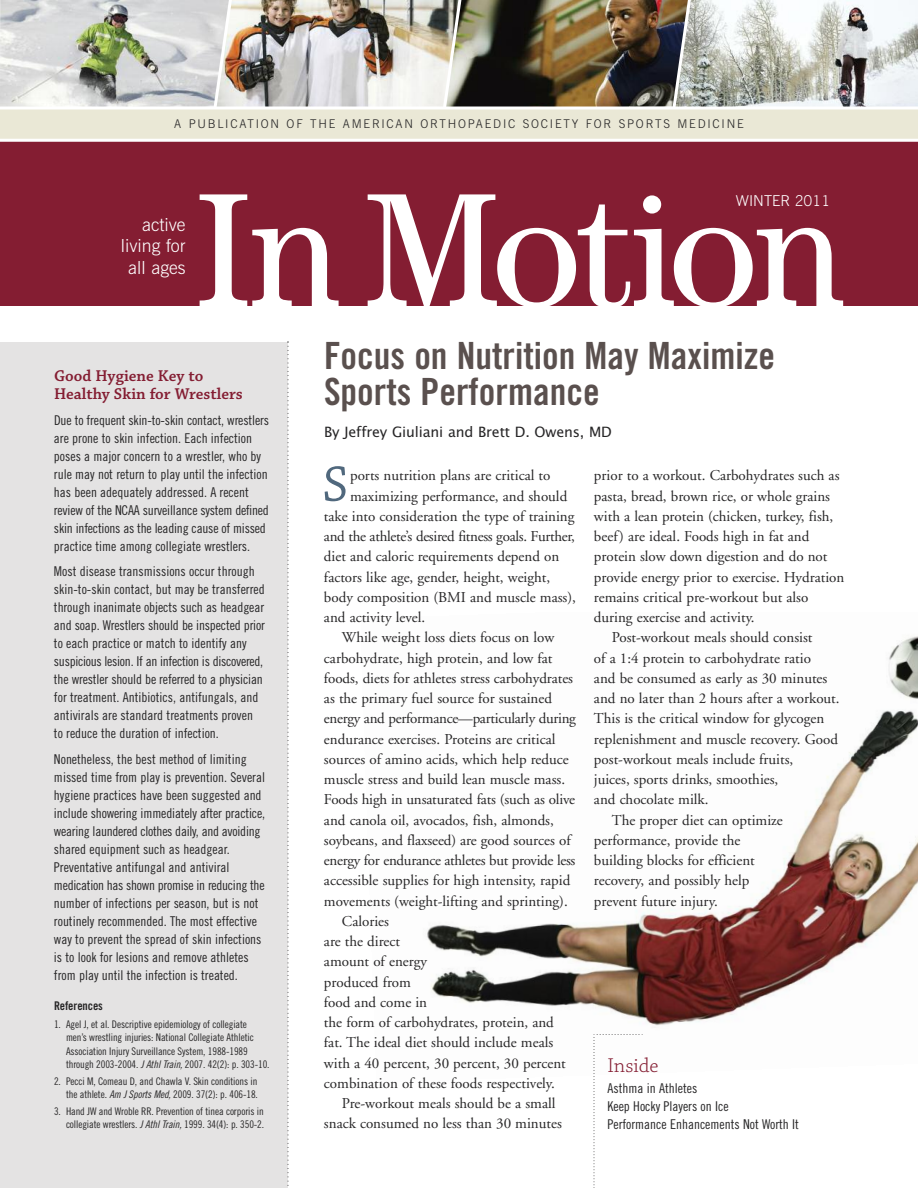
<style>
.page{position:relative;width:918px;height:1188px;background:#fff}
.page>*{position:absolute;margin:0;border:0;box-sizing:border-box;transform-origin:0 0}
.t1{font:162.15px "Century";letter-spacing:-.025em;color:#fff}
.t2{font:52.5px "Chaparral Pro";color:#50687d}
.t3{font:37.5px/36px "Trade Gothic LT Std Bd Cn 20";color:#5a504e}
.t4{font:300 21px "Chaparral Pro";color:#841d32}
.t5{font:300 18px/21.6px "News Gothic BT";color:#fff;text-align:right}
.t6{font:600 16.5px/18px "Chaparral Pro";color:#841d32}
.t7{font:15px "Adobe Garamond";color:#272627}
.t8{font:15px "Adobe Garamond";letter-spacing:-.02em;color:#272627}
.t9{font:300 15px "News Gothic BT";color:#fff}
.t10{font:14.25px "Lucida Grande";letter-spacing:-.01em;color:#272627}
.t11{font:13.5px/18px "Trade Gothic LT Std Cn 18";color:#272627}
.t12{font:300 12px "News Gothic BT";letter-spacing:.15em;color:#272627}
.t13{font:12px "Trade Gothic LT Std Bd Cn 20";letter-spacing:-.01em;color:#272627}
.t14{font:10.5px/13.5px "Trade Gothic LT Std Cn 18";letter-spacing:-.01em;color:#272627;text-align:right}
.s1{font-family:"Trade Gothic LT Std Cn 18 Obl"}
</style>
<div class="page">
<img style="left:427px;top:636px;width:491px;height:444px">
<div style="left:0;top:342px;width:288px;height:846px;background:#e4e3e3"></div>
<svg style="left:287px;top:341px;width:2px;height:845px"></svg>
<div style="left:0;top:140px;width:918px;height:166px;background:#841d32"></div>
<div style="left:0;top:108px;width:918px;height:32px;background:#eae8d6"></div>
<hr style="left:0;top:139px;width:918px;height:3px;background:#fff">
<img style="left:0;top:0;width:918px;height:110px">
<svg style="left:594px;top:1034px;width:49px;height:154px"></svg>
<p class="t12" style="left:174px;top:117px;width:571px">A PUBLICATION OF THE AMERICAN ORTHOPAEDIC SOCIETY FOR SPORTS MEDICINE</p>
<p class="t5" style="left:121px;top:213px;width:66px">active living for all ages</p>
<h1 class="t1" style="left:197px;top:156px;width:650px">In Motion</h1>
<p class="t9" style="left:736px;top:192px;width:96px">WINTER 2011</p>
<p class="t6" style="left:54px;top:368px;width:190px">Good Hygiene Key to<br>Healthy Skin for Wrestlers</p>
<p class="t11" style="left:54px;top:411px;width:217px">Due to frequent skin-to-skin contact, wrestlers are prone to skin infection. Each infection poses a major concern to a wrestler, who by rule may not return to play until the infection has been adequately addressed. A recent review of the NCAA surveillance system defined skin infections as the leading cause of missed practice time among collegiate wrestlers.</p>
<p class="t11" style="left:54px;top:562px;width:213px">Most disease transmissions occur through skin-to-skin contact, but may be transferred through inanimate objects such as headgear and soap. Wrestlers should be inspected prior to each practice or match to identify any suspicious lesion. If an infection is discovered, the wrestler should be referred to a physician for treatment. Antibiotics, antifungals, and antivirals are standard treatments proven to reduce the duration of infection.</p>
<p class="t11" style="left:54px;top:750px;width:213px">Nonetheless, the best method of limiting missed time from play is prevention. Several hygiene practices have been suggested and include showering immediately after practice, wearing laundered clothes daily, and avoiding shared equipment such as headgear.<br>Preventative antifungal and antiviral medication has shown promise in reducing the number of infections per season, but is not routinely recommended. The most effective way to prevent the spread of skin infections is to look for lesions and remove athletes from play until the infection is treated.</p>
<p class="t13" style="left:54px;top:998px;width:50px">References</p>
<p class="t14" style="left:66px;top:1017px;width:205px;text-align:left;text-indent:-12px">1. Agel J, et al. Descriptive epidemiology of collegiate men’s wrestling injuries: National Collegiate Athletic Association Injury Surveillance System, 1988-1989 through 2003-2004. <span class="s1">J Athl Train,</span> 2007. 42(2): p. 303-10.</p>
<p class="t14" style="left:54px;top:1074px;width:205px">2. Pecci M, Comeau D, and Chawla V. Skin conditions in the athlete. <span class="s1">Am J Sports Med,</span> 2009. 37(2): p. 406-18.</p>
<p class="t14" style="left:54px;top:1104px;width:212px">3. Hand JW and Wroble RR. Prevention of tinea corporis in collegiate wrestlers. <span class="s1">J Athl Train,</span> 1999. 34(4): p. 350-2.</p>
<h3 class="t3" style="left:324px;top:337px;width:453px">Focus on Nutrition May Maximize<br>Sports Performance</h3>
<p class="t10" style="left:324px;top:424px;width:289px">By Jeffrey Giuliani and Brett D. Owens, MD</p>
<h2 class="t2" style="left:322px;top:455px;width:27px">S</h2>
<p class="t7" style="left:350px;top:468px;width:202px">ports nutrition plans are critical to</p>
<p class="t7" style="left:350px;top:488px;width:219px">maximizing performance, and should</p>
<p class="t7" style="left:324px;top:508px;width:252px">take into consideration the type of training</p>
<p class="t8" style="left:324px;top:528px;width:253px">and the athlete’s desired fitness goals. Further,</p>
<p class="t7" style="left:324px;top:549px;width:237px">diet and caloric requirements depend on</p>
<p class="t7" style="left:324px;top:569px;width:228px">factors like age, gender, height, weight,</p>
<p class="t7" style="left:324px;top:589px;width:253px">body composition (BMI and muscle mass),</p>
<p class="t7" style="left:324px;top:609px;width:103px">and activity level.</p>
<p class="t7" style="left:342px;top:630px;width:214px">While weight loss diets focus on low</p>
<p class="t7" style="left:324px;top:650px;width:230px">carbohydrate, high protein, and low fat</p>
<p class="t7" style="left:324px;top:670px;width:251px">foods, diets for athletes stress carbohydrates</p>
<p class="t7" style="left:324px;top:690px;width:230px">as the primary fuel source for sustained</p>
<p class="t8" style="left:324px;top:711px;width:253px">energy and performance—particularly during</p>
<p class="t7" style="left:324px;top:731px;width:233px">endurance exercises. Proteins are critical</p>
<p class="t7" style="left:324px;top:751px;width:246px">sources of amino acids, which help reduce</p>
<p class="t7" style="left:324px;top:771px;width:243px">muscle stress and build lean muscle mass.</p>
<p class="t7" style="left:324px;top:792px;width:253px">Foods high in unsaturated fats (such as olive</p>
<p class="t7" style="left:324px;top:812px;width:231px">and canola oil, avocados, fish, almonds,</p>
<p class="t7" style="left:324px;top:832px;width:248px">soybeans, and flaxseed) are good sources of</p>
<p class="t8" style="left:324px;top:852px;width:253px">energy for endurance athletes but provide less</p>
<p class="t7" style="left:324px;top:873px;width:248px">accessible supplies for high intensity, rapid</p>
<p class="t7" style="left:324px;top:893px;width:245px">movements (weight-lifting and sprinting).</p>
<p class="t7" style="left:342px;top:913px;width:49px">Calories</p>
<p class="t7" style="left:324px;top:933px;width:78px">are the direct</p>
<p class="t7" style="left:324px;top:954px;width:105px">amount of energy</p>
<p class="t7" style="left:324px;top:974px;width:89px">produced from</p>
<p class="t7" style="left:324px;top:994px;width:105px">food and come in</p>
<p class="t7" style="left:324px;top:1014px;width:231px">the form of carbohydrates, protein, and</p>
<p class="t7" style="left:324px;top:1035px;width:231px">fat. The ideal diet should include meals</p>
<p class="t7" style="left:324px;top:1055px;width:243px">with a 40 percent, 30 percent, 30 percent</p>
<p class="t7" style="left:324px;top:1075px;width:233px">combination of these foods respectively.</p>
<p class="t7" style="left:342px;top:1095px;width:215px">Pre-workout meals should be a small</p>
<p class="t7" style="left:324px;top:1116px;width:239px">snack consumed no less than 30 minutes</p>
<p class="t7" style="left:594px;top:468px;width:247px">prior to a workout. Carbohydrates such as</p>
<p class="t7" style="left:594px;top:488px;width:238px">pasta, bread, brown rice, or whole grains</p>
<p class="t7" style="left:594px;top:508px;width:241px">with a lean protein (chicken, turkey, fish,</p>
<p class="t7" style="left:594px;top:528px;width:217px">beef) are ideal. Foods high in fat and</p>
<p class="t7" style="left:594px;top:549px;width:235px">protein slow down digestion and do not</p>
<p class="t7" style="left:594px;top:569px;width:252px">provide energy prior to exercise. Hydration</p>
<p class="t7" style="left:594px;top:589px;width:216px">remains critical pre-workout but also</p>
<p class="t7" style="left:594px;top:609px;width:162px">during exercise and activity.</p>
<p class="t7" style="left:612px;top:630px;width:202px">Post-workout meals should consist</p>
<p class="t7" style="left:594px;top:650px;width:219px">of a 1:4 protein to carbohydrate ratio</p>
<p class="t7" style="left:594px;top:670px;width:235px">and be consumed as early as 30 minutes</p>
<p class="t7" style="left:594px;top:690px;width:247px">and no later than 2 hours after a workout.</p>
<p class="t7" style="left:594px;top:711px;width:232px">This is the critical window for glycogen</p>
<p class="t7" style="left:594px;top:731px;width:246px">replenishment and muscle recovery. Good</p>
<p class="t7" style="left:594px;top:751px;width:201px">post-workout meals include fruits,</p>
<p class="t7" style="left:594px;top:771px;width:186px">juices, sports drinks, smoothies,</p>
<p class="t7" style="left:594px;top:792px;width:116px">and chocolate milk.</p>
<p class="t7" style="left:612px;top:812px;width:172px">The proper diet can optimize</p>
<p class="t7" style="left:594px;top:832px;width:148px">performance, provide the</p>
<p class="t7" style="left:594px;top:852px;width:162px">building blocks for efficient</p>
<p class="t7" style="left:594px;top:873px;width:157px">recovery, and possibly help</p>
<p class="t7" style="left:594px;top:893px;width:125px">prevent future injury.</p>
<h3 class="t4" style="left:608px;top:1053px;width:52px">Inside</h3>
<p class="t11" style="left:608px;top:1079px;width:193px">Asthma in Athletes<br>Keep Hocky Players on Ice<br>Performance Enhancements Not Worth It</p>
</div>
